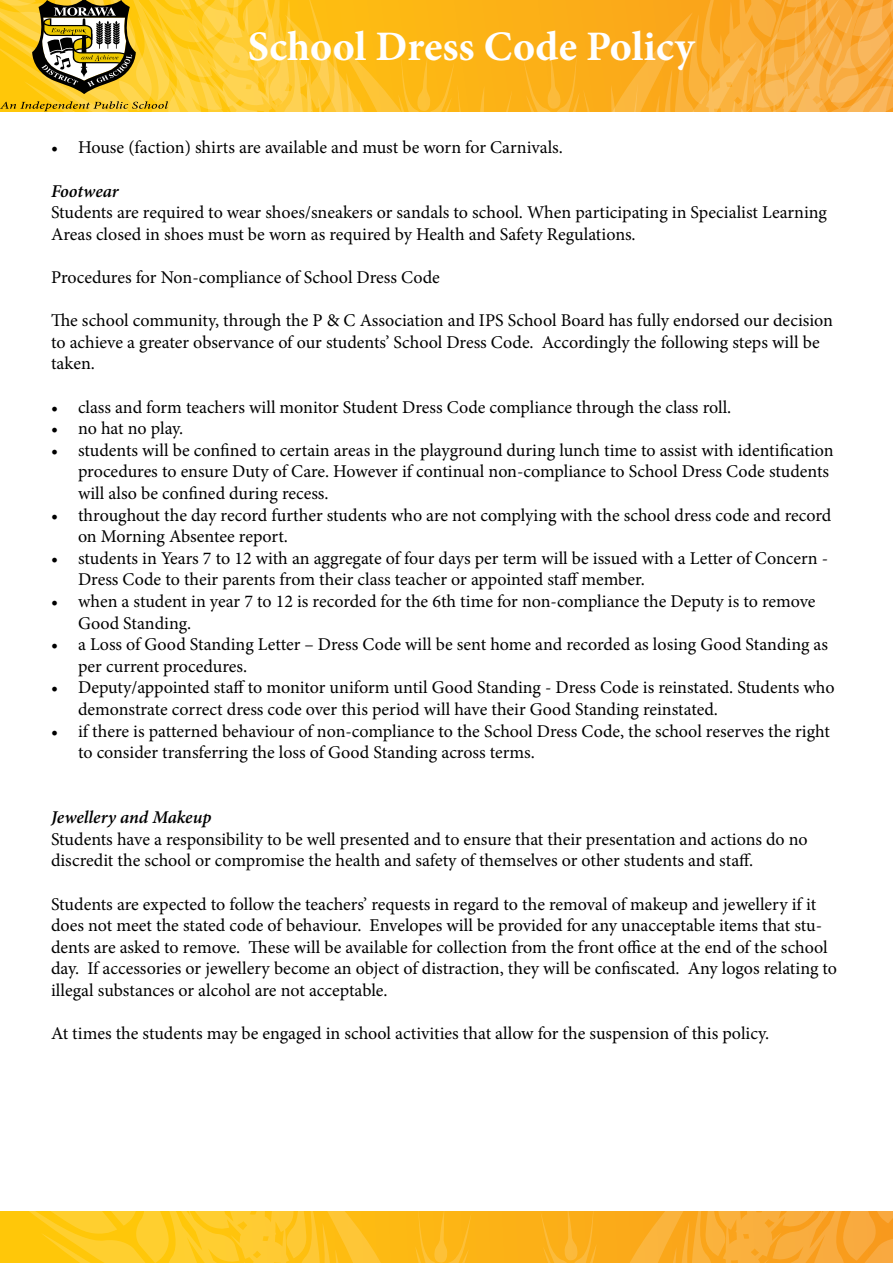
<style>
.page{position:relative;width:893px;height:1263px;background:#fff}
.page>*{position:absolute;margin:0;border:0;box-sizing:border-box;transform-origin:0 0}
.t1{font:700 42px "Minion Pro";color:#fff}
.t2{font:18px/21.6px "Minion Pro";color:#000}
.t3{font:italic 600 18px "Minion Pro";letter-spacing:-.005em;color:#000}
</style>
<div class="page">
<svg style="left:530px;top:0;width:34px;height:111px;background:#fbb01b"></svg>
<svg style="left:0;top:0;width:530px;height:112px;background:#fdc225"></svg>
<svg style="left:564px;top:0;width:329px;height:112px;background:#f9ad32"></svg>
<div style="left:0;top:1212px;width:893px;height:51px;background:#fcb116"></div>
<svg style="left:0;top:1212px;width:471px;height:51px"></svg>
<svg style="left:541px;top:1212px;width:352px;height:51px"></svg>
<svg style="left:32px;top:0;width:104px;height:94px"></svg>
<svg style="left:0;top:101px;width:168px;height:10px;background:#d1a71c"></svg>
<h1 class="t1" style="left:248px;top:17px;width:448px">School Dress Code Policy</h1>
<p class="t2" style="left:51px;top:137px;width:513px">• House (faction) shirts are available and must be worn for Carnivals.</p>
<p class="t3" style="left:51px;top:178px;width:69px">Footwear</p>
<p class="t2" style="left:51px;top:202px;width:777px">Students are required to wear shoes/sneakers or sandals to school. When participating in Specialist Learning<br>Areas closed in shoes must be worn as required by Health and Safety Regulations.</p>
<p class="t2" style="left:51px;top:267px;width:390px">Procedures for Non-compliance of School Dress Code</p>
<p class="t2" style="left:51px;top:310px;width:783px">The school community, through the P &amp; C Association and IPS School Board has fully endorsed our decision to achieve a greater observance of our students’ School Dress Code. Accordingly the following steps will be taken.</p>
<p class="t2" style="left:51px;top:396px;width:682px">• class and form teachers will monitor Student Dress Code compliance through the class roll.</p>
<p class="t2" style="left:51px;top:418px;width:134px">• no hat no play.</p>
<p class="t2" style="left:78px;top:439px;width:757px;text-indent:-27px">• students will be confined to certain areas in the playground during lunch time to assist with identification procedures to ensure Duty of Care. However if continual non-compliance to School Dress Code students will also be confined during recess.</p>
<p class="t2" style="left:78px;top:504px;width:755px;text-indent:-27px">• throughout the day record further students who are not complying with the school dress code and record on Morning Absentee report.</p>
<p class="t2" style="left:78px;top:547px;width:752px;text-indent:-27px">• students in Years 7 to 12 with an aggregate of four days per term will be issued with a Letter of Concern -<br>Dress Code to their parents from their class teacher or appointed staff member.</p>
<p class="t2" style="left:78px;top:591px;width:739px;text-indent:-27px">• when a student in year 7 to 12 is recorded for the 6th time for non-compliance the Deputy is to remove<br>Good Standing.</p>
<p class="t2" style="left:78px;top:634px;width:751px;text-indent:-27px">• a Loss of Good Standing Letter – Dress Code will be sent home and recorded as losing Good Standing as per current procedures.</p>
<p class="t2" style="left:78px;top:677px;width:758px;text-indent:-27px">• Deputy/appointed staff to monitor uniform until Good Standing - Dress Code is reinstated. Students who demonstrate correct dress code over this period will have their Good Standing reinstated.</p>
<p class="t2" style="left:78px;top:720px;width:753px;text-indent:-27px">• if there is patterned behaviour of non-compliance to the School Dress Code, the school reserves the right to consider transferring the loss of Good Standing across terms.</p>
<p class="t3" style="left:51px;top:805px;width:162px">Jewellery and Makeup</p>
<p class="t2" style="left:51px;top:828px;width:758px">Students have a responsibility to be well presented and to ensure that their presentation and actions do no discredit the school or compromise the health and safety of themselves or other students and staff.</p>
<p class="t2" style="left:51px;top:893px;width:788px">Students are expected to follow the teachers’ requests in regard to the removal of makeup and jewellery if it does not meet the stated code of behaviour. Envelopes will be provided for any unacceptable items that stu&shy;dents are asked to remove. These will be available for collection from the front office at the end of the school day. If accessories or jewellery become an object of distraction, they will be confiscated. Any logos relating to illegal substances or alcohol are not acceptable.</p>
<p class="t2" style="left:51px;top:1023px;width:720px">At times the students may be engaged in school activities that allow for the suspension of this policy.</p>
</div>
